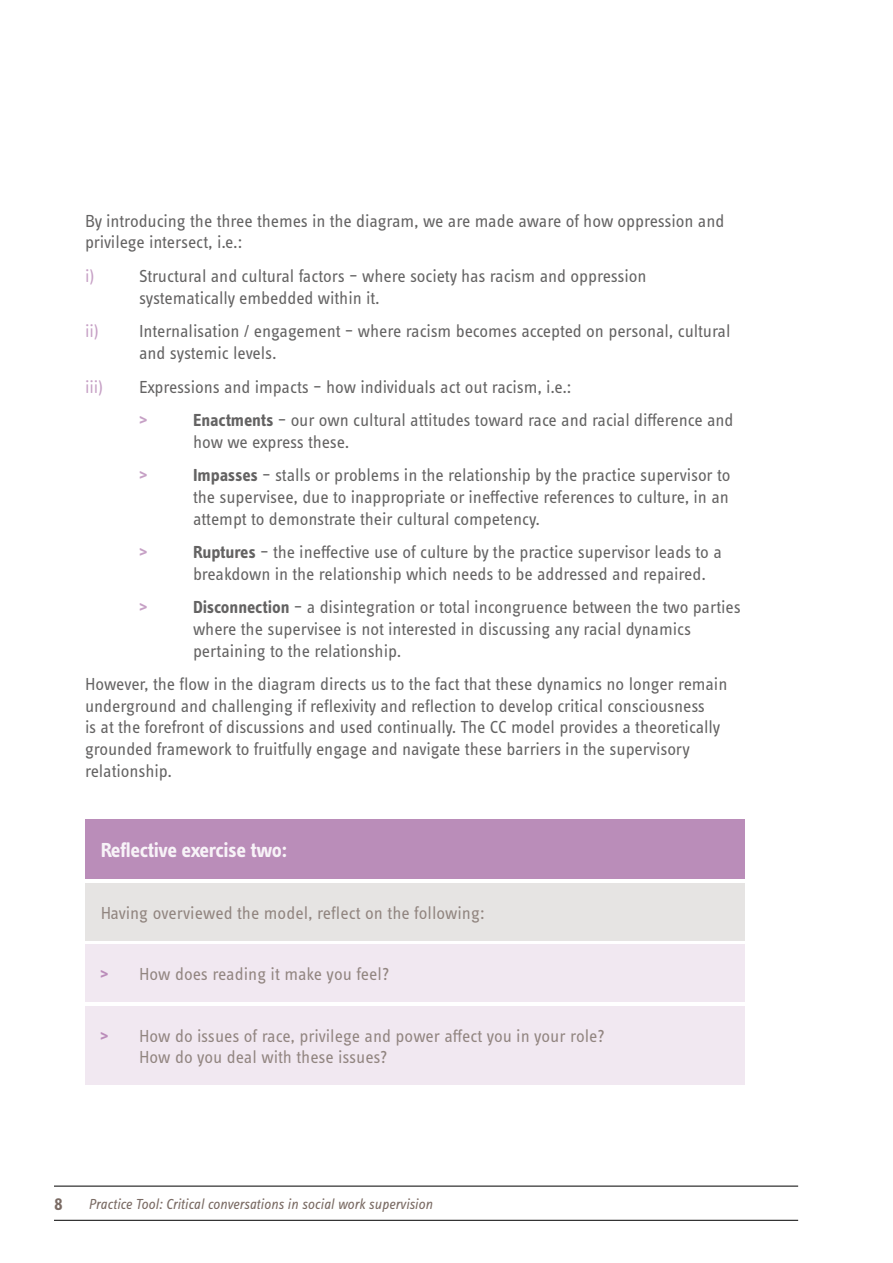
<style>
.page{position:relative;width:893px;height:1263px;background:#fff}
.page>*{position:absolute;margin:0;border:0;box-sizing:border-box;transform-origin:0 0}
.t1{font:700 21px "Info Text Pro";letter-spacing:-.025em;color:#fff}
.t2{font:18px/21.6px "Info Text Pro";letter-spacing:-.005em;color:#646363}
.t3{font:18px/21.6px "Info Text Pro";color:#877a74}
.t4{font:18px "Info Text Pro";color:#c6a0c5}
.t5{font:700 18px "Info Text Pro";color:#c6a0c5}
.t6{font:600 18px "Info Text Pro";color:#7a6b64}
.t7{font:italic 15px "Info Text Pro";color:#7a6b64}
.s1{color:#c6a0c5}
.s2{font-weight:700}
.s3{font-weight:700;color:#b481b3}
</style>
<div class="page">
<hr style="left:54px;top:1220px;width:744px;height:1px;background:#000">
<hr style="left:54px;top:1186px;width:744px;height:1px;background:#000">
<div style="left:85px;top:819px;width:659px;height:60px;background:#ba8db9"></div>
<div style="left:85px;top:945px;width:659px;height:57px;background:#f0e6f0"></div>
<div style="left:85px;top:1006px;width:659px;height:79px;background:#f0e6f0"></div>
<div style="left:85px;top:883px;width:659px;height:57px;background:#e4e1e0"></div>
<p class="t2" style="left:85px;top:210px;width:641px">By introducing the three themes in the diagram, we are made aware of how oppression and privilege intersect, i.e.:</p>
<p class="t4" style="left:85px;top:265px;width:11px">i)</p>
<p class="t2" style="left:139px;top:265px;width:509px">Structural and cultural factors – where society has racism and oppression systematically embedded within it.</p>
<p class="t2" style="left:139px;top:320px;width:593px;text-indent:-54px"><span class="s1">ii)</span> Internalisation / engagement – where racism becomes accepted on personal, cultural and systemic levels.</p>
<p class="t4" style="left:85px;top:376px;width:20px">iii)</p>
<p class="t2" style="left:139px;top:375px;width:434px">Expressions and impacts – how individuals act out racism, i.e.:</p>
<p class="t5" style="left:139px;top:409px;width:10px">&gt;</p>
<p class="t2" style="left:193px;top:409px;width:542px"><span class="s2">Enactments</span> – our own cultural attitudes toward race and racial difference and how we express these.</p>
<p class="t5" style="left:139px;top:464px;width:10px">&gt;</p>
<p class="t2" style="left:193px;top:464px;width:539px;text-align:justify"><span class="s2">Impasses</span> – stalls or problems in the relationship by the practice supervisor to the supervisee, due to inappropriate or ineffective references to culture, in an attempt to demonstrate their cultural competency.</p>
<p class="t5" style="left:139px;top:541px;width:10px">&gt;</p>
<p class="t2" style="left:193px;top:541px;width:530px"><span class="s2">Ruptures</span> – the ineffective use of culture by the practice supervisor leads to a breakdown in the relationship which needs to be addressed and repaired.</p>
<p class="t5" style="left:139px;top:596px;width:10px">&gt;</p>
<p class="t2" style="left:193px;top:596px;width:549px"><span class="s2">Disconnection</span> – a disintegration or total incongruence between the two parties where the supervisee is not interested in discussing any racial dynamics pertaining to the relationship.</p>
<p class="t2" style="left:85px;top:673px;width:644px">However, the flow in the diagram directs us to the fact that these dynamics no longer remain underground and challenging if reflexivity and reflection to develop critical consciousness<br>is at the forefront of discussions and used continually. The CC model provides a theoretically grounded framework to fruitfully engage and navigate these barriers in the supervisory relationship.</p>
<p class="t1" style="left:100px;top:838px;width:189px">Reflective exercise two:</p>
<p class="t3" style="left:100px;top:901px;width:386px">Having overviewed the model, reflect on the following:</p>
<p class="t3" style="left:100px;top:963px;width:291px"><span class="s3">&gt;</span> How does reading it make you feel?</p>
<p class="t3" style="left:139px;top:1024px;width:467px;text-indent:-39px"><span class="s3">&gt;</span> How do issues of race, privilege and power affect you in your role?<br>How do you deal with these issues?</p>
<p class="t6" style="left:54px;top:1193px;width:10px">8</p>
<p class="t7" style="left:88px;top:1195px;width:346px">Practice Tool: Critical conversations in social work supervision</p>
</div>
